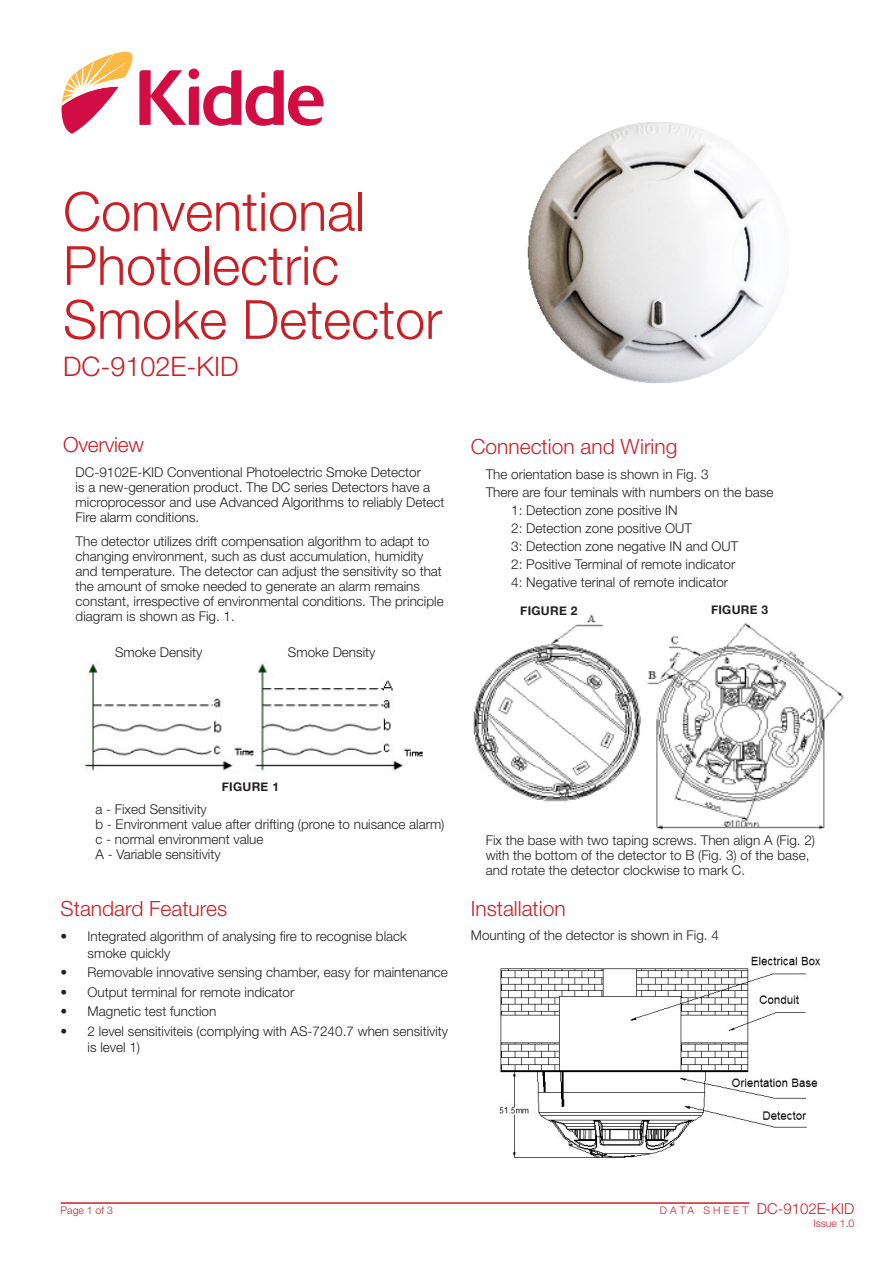
<style>
.page{position:relative;width:893px;height:1263px;background:#fff}
.page>*{position:absolute;margin:0;border:0;box-sizing:border-box;transform-origin:0 0}
.t1{font:300 54px/54px "Helvetica Neue LT Std";color:#c92026}
.t2{font:300 27px "Helvetica Neue LT Std";color:#c92026}
.HEAD{font:300 21px "Helvetica Neue LT Std";color:#c92026}
.BODY{font:300 21px "Helvetica Neue LT Std";color:#c92026}
.t3{font:300 15px "Helvetica Neue LT Std";color:#c92026}
.BODY-2{font:300 13.5px/15px "Helvetica Neue LT Std";color:#231f20}
.BODY-3{font:700 12px "Helvetica Neue";letter-spacing:.025em;color:#231f20}
.t4{font:300 10.5px "Helvetica Neue LT Std";color:#c92026}
.s1{font-size:10.5px}
</style>
<div class="page">
<hr style="left:61px;top:1202px;width:688px;height:2px;background:#c92026">
<svg style="left:62px;top:52px;width:262px;height:82px"></svg>
<img style="left:86px;top:663px;width:337px;height:108px">
<img style="left:473px;top:614px;width:371px;height:216px">
<img style="left:499px;top:956px;width:322px;height:202px">
<img style="left:527px;top:122px;width:261px;height:261px">
<p class="t1" style="left:63px;top:183px;width:381px">Conventional<br>Photolectric<br>Smoke Detector</p>
<p class="t2" style="left:63px;top:350px;width:177px">DC-9102E-KID</p>
<p class="HEAD" style="left:63px;top:432px;width:83px">Overview</p>
<p class="BODY-2" style="left:76px;top:464px;width:370px">DC-9102E-KID Conventional Photoelectric Smoke Detector<br>is a new-generation product. The DC series Detectors have a microprocessor and use Advanced Algorithms to reliably Detect Fire alarm conditions.</p>
<p class="BODY-2" style="left:76px;top:533px;width:370px">The detector utilizes drift compensation algorithm to adapt to changing environment, such as dust accumulation, humidity and temperature. The detector can adjust the sensitivity so that the amount of smoke needed to generate an alarm remains constant, irrespective of environmental conditions. The principle diagram is shown as Fig. 1.</p>
<p class="BODY-2" style="left:115px;top:644px;width:89px">Smoke Density</p>
<p class="BODY-2" style="left:288px;top:644px;width:89px">Smoke Density</p>
<p class="HEAD" style="left:471px;top:434px;width:208px">Connection and Wiring</p>
<p class="BODY-2" style="left:486px;top:466px;width:224px">The orientation base is shown in Fig. 3</p>
<p class="BODY-2" style="left:486px;top:484px;width:289px">There are four teminals with numbers on the base</p>
<p class="BODY-2" style="left:511px;top:502px;width:168px">1: Detection zone positive IN</p>
<p class="BODY-2" style="left:511px;top:520px;width:182px">2: Detection zone positive OUT</p>
<p class="BODY-2" style="left:511px;top:538px;width:229px">3: Detection zone negative IN and OUT</p>
<p class="BODY-2" style="left:511px;top:556px;width:226px">2: Positive Terminal of remote indicator</p>
<p class="BODY-2" style="left:511px;top:574px;width:218px">4: Negative terinal of remote indicator</p>
<p class="BODY-3" style="left:520px;top:601px;width:59px">FIGURE 2</p>
<p class="BODY-3" style="left:711px;top:600px;width:59px">FIGURE 3</p>
<p class="BODY-3" style="left:222px;top:777px;width:59px">FIGURE 1</p>
<p class="BODY-2" style="left:95px;top:801px;width:113px">a - Fixed Sensitivity</p>
<p class="BODY-2" style="left:95px;top:816px;width:351px">b - Environment value after drifting (prone to nuisance alarm)</p>
<p class="BODY-2" style="left:95px;top:831px;width:170px">c - normal environment value</p>
<p class="BODY-2" style="left:95px;top:846px;width:127px">A - Variable sensitivity</p>
<p class="BODY" style="left:61px;top:895px;width:168px">Standard Features</p>
<p class="BODY-2" style="left:88px;top:928px;width:321px;line-height:16.5px;text-indent:-27px">• Integrated algorithm of analysing fire to recognise black smoke quickly</p>
<p class="BODY-2" style="left:61px;top:964px;width:389px">• Removable innovative sensing chamber, easy for maintenance</p>
<p class="BODY-2" style="left:61px;top:984px;width:235px">• Output terminal for remote indicator</p>
<p class="BODY-2" style="left:61px;top:1003px;width:157px">• Magnetic test function</p>
<p class="BODY-2" style="left:88px;top:1022px;width:362px;line-height:16.5px;text-indent:-27px">• 2 level sensitiviteis (complying with AS-7240.7 when sensitivity is level 1)</p>
<p class="BODY-2" style="left:486px;top:833px;width:331px">Fix the base with two taping screws. Then align A (Fig. 2) with the bottom of the detector to B (Fig. 3) of the base, and rotate the detector clockwise to mark C.</p>
<p class="HEAD" style="left:471px;top:895px;width:96px">Installation</p>
<p class="BODY-2" style="left:471px;top:927px;width:250px">Mounting of the detector is shown in Fig. 4</p>
<p class="t4" style="left:61px;top:1204px;width:54px">Page 1 of 3</p>
<p class="t3" style="left:660px;top:1200px;width:196px"><span class="s1">D A T A S H E E T</span> DC-9102E-KID</p>
<p class="t4" style="left:813px;top:1217px;width:43px">Issue 1.0</p>
</div>
